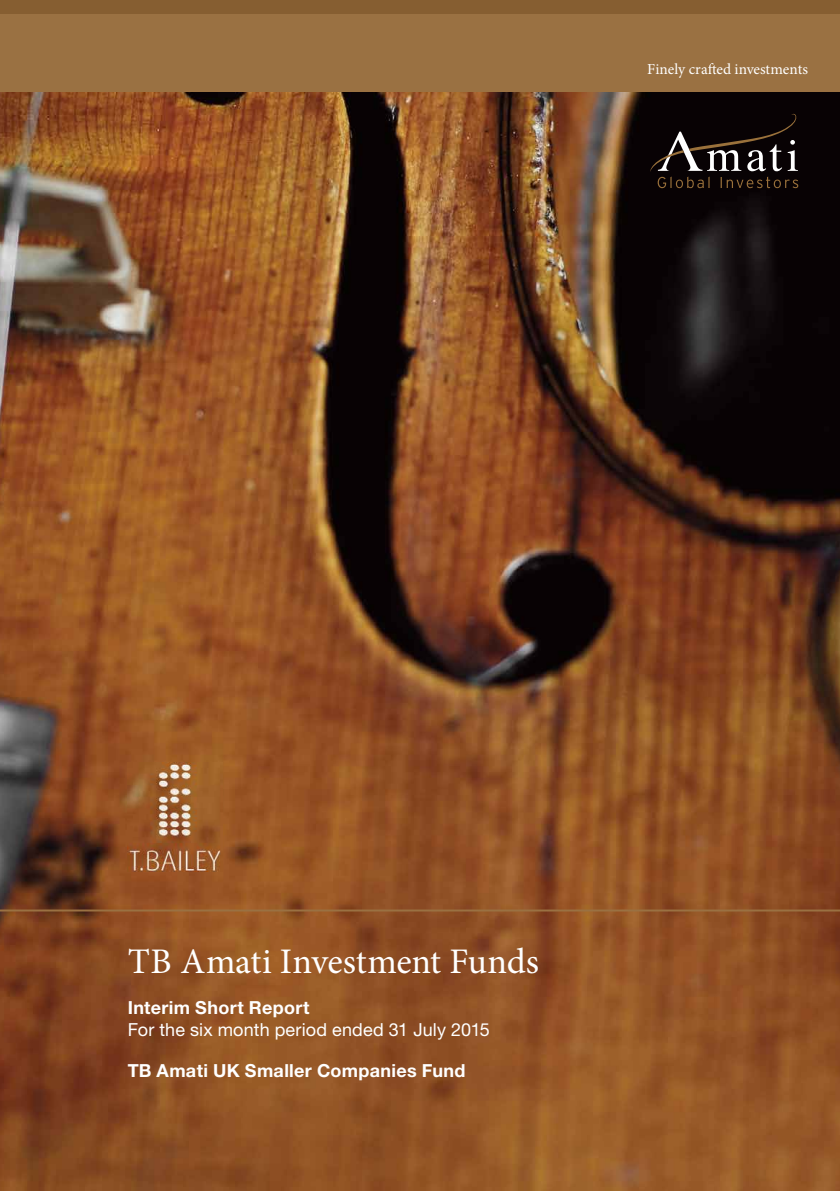
<style>
.page{position:relative;width:840px;height:1191px;background:#fff}
.page>*{position:absolute;margin:0;border:0;box-sizing:border-box;transform-origin:0 0}
.t1{font:36px "Minion Pro";letter-spacing:-.005em;color:#fff}
.t2{font:700 18px "Helvetica Neue";letter-spacing:.02em;color:#fff}
.t3{font:18px "Helvetica Neue";letter-spacing:.01em;color:#fff}
.t4{font:15.2px "Minion Pro";color:#fff}
</style>
<div class="page">
<img style="left:0;top:91px;width:839px;height:1100px">
<div style="left:0;top:0;width:839px;height:91px;background:#9a7142"></div>
<svg style="left:708px;top:63px;width:8px;height:11px"></svg>
<svg style="left:649px;top:110px;width:148px;height:78px;background:#261f1d"></svg>
<hr style="left:0;top:909px;width:839px;height:2px;background:#9a7142">
<img style="left:128px;top:762px;width:94px;height:109px">
<div style="left:0;top:0;width:839px;height:13px;background:#865e31"></div>
<p class="t4" style="left:647px;top:59px;width:162px">Finely cra ed investments</p>
<h1 class="t1" style="left:128px;top:937px;width:412px">TB Amati Investment Funds</h1>
<p class="t2" style="left:128px;top:996px;width:183px">Interim Short Report</p>
<p class="t3" style="left:128px;top:1018px;width:363px">For the six month period ended 31 July 2015</p>
<p class="t2" style="left:128px;top:1059px;width:339px">TB Amati UK Smaller Companies Fund</p>
</div>
